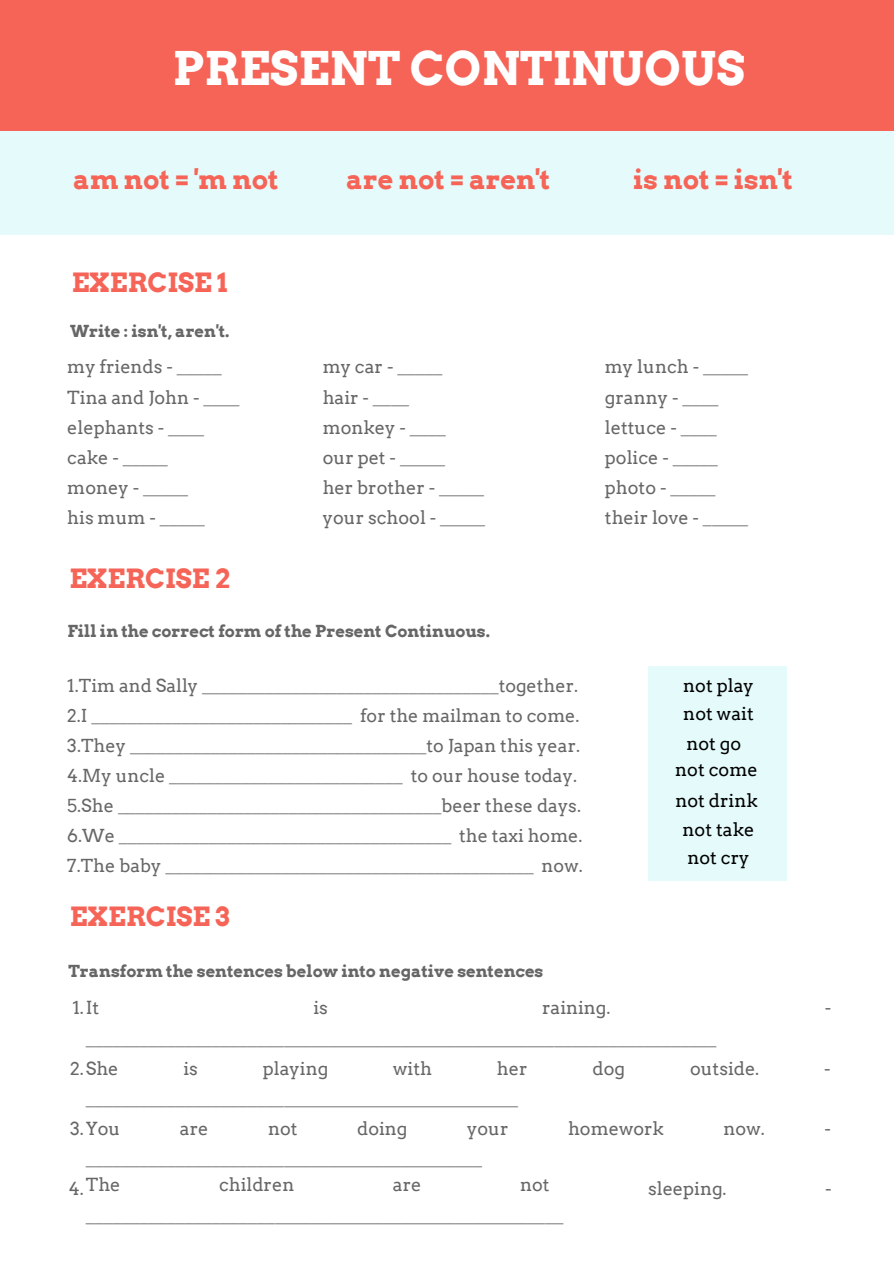
<style>
.page{position:relative;width:894px;height:1264px;background:#fff}
.page>*{position:absolute;margin:0;border:0;box-sizing:border-box;transform-origin:0 0}
.t1{font:700 46.35px "Arvo";color:#fff}
.t2{font:700 27px "Arvo";color:#f56457}
.t3{font:700 26.55px "Arvo";color:#f56457}
.t4{font:18px/30.2px "Arvo";color:#666}
.t5{font:18px/29px "Arvo";color:#000}
.t6{font:17.85px/30px "Arvo";color:#666}
.t7{font:700 16.5px "Arvo";color:#666}
</style>
<div class="page">
<div style="left:0;top:127px;width:893px;height:107px;background:#e5fafa"></div>
<div style="left:0;top:0;width:893px;height:131px;background:#f56457"></div>
<div style="left:648px;top:666px;width:139px;height:214px;background:#e5fafa"></div>
<h1 class="t1" style="left:173px;top:40px;width:573px">PRESENT CONTINUOUS</h1>
<h2 class="t2" style="left:73px;top:163px;width:207px">am not = 'm not</h2>
<h3 class="t3" style="left:72px;top:266px;width:158px">EXERCISE 1</h3>
<p class="t7" style="left:70px;top:321px;width:161px">Write : isn't, aren't.</p>
<h2 class="t2" style="left:346px;top:163px;width:206px">are not = aren't</h2>
<h2 class="t2" style="left:633px;top:163px;width:161px">is not = isn't</h2>
<p class="t4" style="left:67px;top:352px;width:173px">my friends - _____<br>Tina and John - ____ elephants - ____ cake - _____<br>money - _____<br>his mum - _____</p>
<p class="t4" style="left:322px;top:352px;width:164px">my car - _____<br>hair - ____ monkey - ____<br>our pet - _____<br>her brother - _____ your school - _____</p>
<p class="t4" style="left:604px;top:352px;width:145px">my lunch - _____ granny - ____ lettuce - ____ police - _____ photo - _____ their love - _____</p>
<h3 class="t3" style="left:69px;top:563px;width:162px">EXERCISE 2</h3>
<p class="t7" style="left:67px;top:621px;width:424px">Fill in the correct form of the Present Continuous.</p>
<p class="t6" style="left:67px;top:671px;width:516px">1.Tim and Sally _________________________________together.<br>2.I _____________________________ for the mailman to come.<br>3.They _________________________________to Japan this year.<br>4.My uncle __________________________ to our house today.<br>5.She ____________________________________beer these days.<br>6.We _____________________________________ the taxi home.<br>7.The baby _________________________________________ now.</p>
<p class="t5" style="left:683px;top:671px;width:72px;text-align:justify">not play not wait not go</p>
<p class="t5" style="left:675px;top:754px;width:84px;line-height:30.8px">not come not drink</p>
<p class="t5" style="left:682px;top:815px;width:73px;line-height:27.9px">not take not cry</p>
<h3 class="t3" style="left:70px;top:900px;width:161px">EXERCISE 3</h3>
<p class="t7" style="left:68px;top:960px;width:476px">Transform the sentences below into negative sentences</p>
<p class="t4" style="left:72px;top:992px;width:28px">1.It</p>
<p class="t4" style="left:313px;top:992px;width:16px">is</p>
<p class="t4" style="left:542px;top:992px;width:70px">raining.</p>
<p class="t4" style="left:824px;top:992px;width:8px">-</p>
<p class="t4" style="left:70px;top:1022px;width:647px;text-indent:15px">______________________________________________________________________<br>2.She</p>
<p class="t4" style="left:183px;top:1053px;width:16px">is</p>
<p class="t4" style="left:263px;top:1053px;width:67px">playing</p>
<p class="t4" style="left:393px;top:1053px;width:40px">with</p>
<p class="t4" style="left:497px;top:1053px;width:32px">her</p>
<p class="t4" style="left:592px;top:1053px;width:34px">dog</p>
<p class="t4" style="left:689px;top:1053px;width:71px">outside.</p>
<p class="t4" style="left:824px;top:1053px;width:8px">-</p>
<p class="t4" style="left:70px;top:1083px;width:449px;text-indent:16px">________________________________________________<br>3.You</p>
<p class="t4" style="left:180px;top:1113px;width:30px">are</p>
<p class="t4" style="left:268px;top:1113px;width:31px">not</p>
<p class="t4" style="left:357px;top:1113px;width:52px">doing</p>
<p class="t4" style="left:467px;top:1113px;width:43px">your</p>
<p class="t4" style="left:568px;top:1113px;width:97px">homework</p>
<p class="t4" style="left:723px;top:1113px;width:43px">now.</p>
<p class="t4" style="left:824px;top:1113px;width:8px">-</p>
<p class="t4" style="left:86px;top:1145px;width:398px;line-height:26.4px">____________________________________________<br>The</p>
<p class="t4" style="left:219px;top:1169px;width:77px">children</p>
<p class="t4" style="left:393px;top:1169px;width:30px">are</p>
<p class="t4" style="left:520px;top:1169px;width:31px">not</p>
<p class="t4" style="left:648px;top:1173px;width:80px">sleeping.</p>
<p class="t4" style="left:825px;top:1173px;width:8px">-</p>
<p class="t4" style="left:86px;top:1199px;width:479px">_____________________________________________________</p>
<p class="t4" style="left:69px;top:1173px;width:16px">4.</p>
</div>
